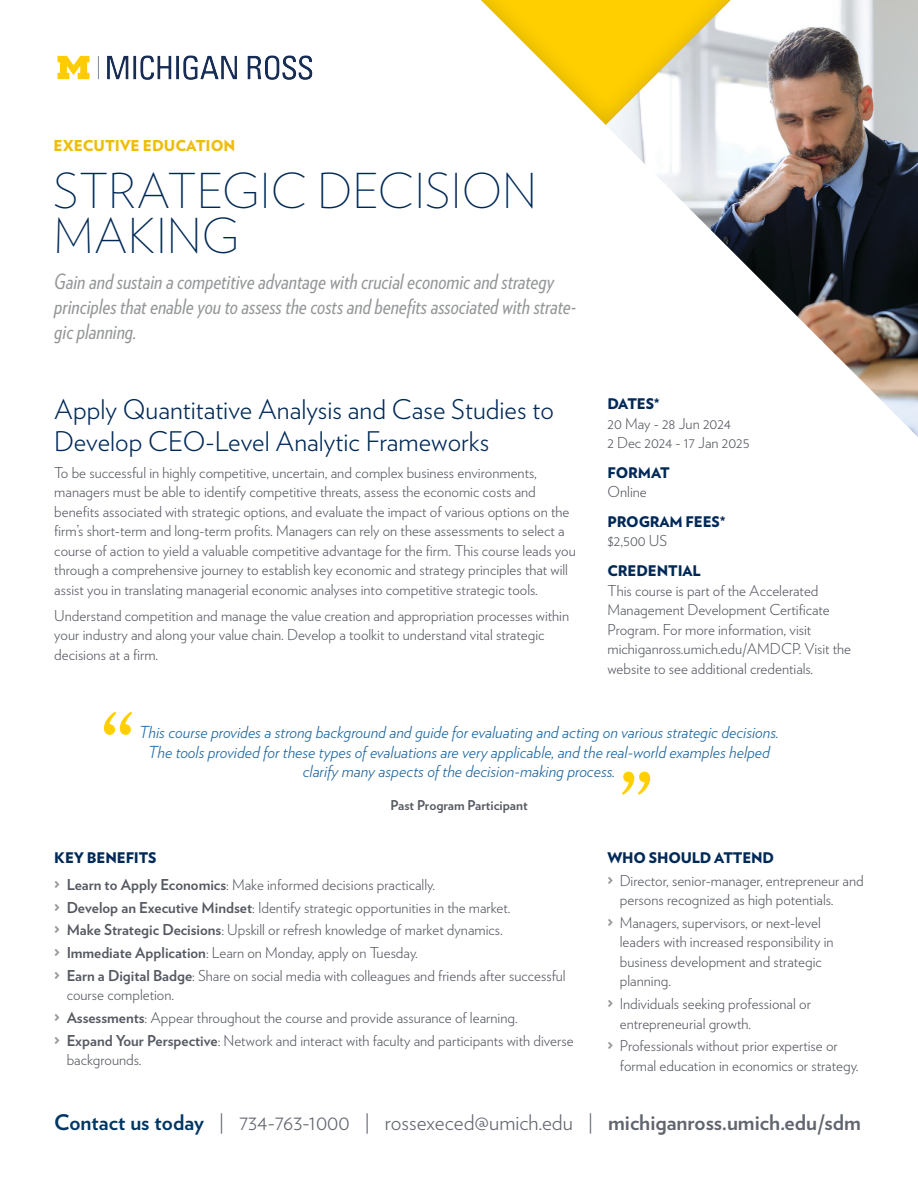
<style>
.page{position:relative;width:918px;height:1188px;background:#fff}
.page>*{position:absolute;margin:0;border:0;box-sizing:border-box;transform-origin:0 0}
.Body_Copy{font:108px "Verlag";color:#ffcf00}
.t1{font:200 48px/45px "Verlag";color:#002957}
.Intro{font:300 27px/32.4px "Verlag";color:#002957}
.t2{font:300 21.45px "Verlag";color:#61656e}
.t3{font:italic 21px/25.2px "Verlag Condensed";color:#949698}
.t4{font:italic 300 16.5px/19.8px "Verlag";color:#18629e;text-align:center}
.Body_Copy-2{font:300 15px/19.5px "Verlag";color:#555962}
.SUBHEAD{font:300 15px/19.5px "Verlag";color:#555962}
.Intro-2{font:900 15px "Verlag";color:#edbd07}
.Intro-3{font:900 14.7px "Verlag";letter-spacing:-.01em;color:#002957}
.t5{font:700 13.5px "Verlag";color:#555962}
.s1{font-weight:900;color:#949698}
.s2{font-weight:700}
.s3{font-weight:700;color:#003663}
</style>
<div class="page">
<svg style="left:609px;top:0;width:309px;height:437px"></svg>
<svg style="left:481px;top:0;width:292px;height:127px"></svg>
<img style="left:57px;top:55px;width:256px;height:25px">
<p class="Intro-2" style="left:54px;top:133px;width:183px">EXECUTIVE EDUCATION</p>
<p class="t1" style="left:54px;top:166px;width:485px">STRATEGIC DECISION<br>MAKING</p>
<p class="t3" style="left:54px;top:268px;width:523px">Gain and sustain a competitive advantage with crucial economic and strategy principles that enable you to assess the costs and benefits associated with strate&shy;gic planning.</p>
<p class="Intro" style="left:54px;top:391px;width:501px">Apply Quantitative Analysis and Case Studies to<br>Develop CEO-Level Analytic Frameworks</p>
<p class="Body_Copy-2" style="left:54px;top:462px;width:523px">To be successful in highly competitive, uncertain, and complex business environments, managers must be able to identify competitive threats, assess the economic costs and benefits associated with strategic options, and evaluate the impact of various options on the firm’s short-term and long-term profits. Managers can rely on these assessments to select a course of action to yield a valuable competitive advantage for the firm. This course leads you through a comprehensive journey to establish key economic and strategy principles that will assist you in translating managerial economic analyses into competitive strategic tools.</p>
<p class="Body_Copy-2" style="left:54px;top:605px;width:516px">Understand competition and manage the value creation and appropriation processes within your industry and along your value chain. Develop a toolkit to understand vital strategic decisions at a firm.</p>
<p class="Intro-3" style="left:608px;top:392px;width:54px">DATES*</p>
<p class="SUBHEAD" style="left:608px;top:413px;width:125px">20 May - 28 Jun 2024</p>
<h3 class="Body_Copy-2" style="left:608px;top:432px;width:144px">2 Dec 2024 - 17 Jan 2025</h3>
<p class="Intro-3" style="left:608px;top:460px;width:64px">FORMAT</p>
<p class="SUBHEAD" style="left:608px;top:481px;width:41px">Online</p>
<p class="Intro-3" style="left:608px;top:509px;width:120px">PROGRAM FEES*</p>
<p class="SUBHEAD" style="left:608px;top:530px;width:61px">$2,500 US</p>
<p class="SUBHEAD" style="left:608px;top:580px;width:245px">This course is part of the Accelerated Management Development Certificate Program. For more information, visit michiganross.umich.edu/AMDCP. Visit the website to see additional credentials.</p>
<p class="Intro-3" style="left:608px;top:559px;width:95px">CREDENTIAL</p>
<p class="Body_Copy" style="left:101px;top:673px;width:36px">“</p>
<p class="t4" style="left:139px;top:721px;width:641px">This course provides a strong background and guide for evaluating and acting on various strategic decisions.<br>The tools provided for these types of evaluations are very applicable, and the real-world examples helped clarify many aspects of the decision-making process.</p>
<p class="Body_Copy" style="left:619px;top:732px;width:36px">”</p>
<p class="t5" style="left:390px;top:794px;width:139px">Past Program Participant</p>
<p class="Intro-3" style="left:54px;top:846px;width:104px">KEY BENEFITS</p>
<p class="Body_Copy-2" style="left:54px;top:874px;width:382px"><span class="s1">&gt;</span> <span class="s2">Learn to Apply Economics</span>: Make informed decisions practically.</p>
<p class="Body_Copy-2" style="left:54px;top:897px;width:458px"><span class="s1">&gt;</span> <span class="s2">Develop an Executive Mindset</span>: Identify strategic opportunities in the market.</p>
<p class="Body_Copy-2" style="left:54px;top:919px;width:450px"><span class="s1">&gt;</span> <span class="s2">Make Strategic Decisions</span>: Upskill or refresh knowledge of market dynamics.</p>
<p class="Body_Copy-2" style="left:54px;top:942px;width:365px"><span class="s1">&gt;</span> <span class="s2">Immediate Application</span>: Learn on Monday, apply on Tuesday.</p>
<p class="Body_Copy-2" style="left:67px;top:965px;width:501px;text-indent:-12px"><span class="s1">&gt;</span> <span class="s2">Earn a Digital Badge</span>: Share on social media with colleagues and friends after successful course completion.</p>
<p class="Body_Copy-2" style="left:54px;top:1007px;width:465px"><span class="s1">&gt;</span> <span class="s2">Assessments</span>: Appear throughout the course and provide assurance of learning.</p>
<p class="Body_Copy-2" style="left:67px;top:1030px;width:508px;text-indent:-12px"><span class="s1">&gt;</span> <span class="s2">Expand Your Perspective</span>: Network and interact with faculty and participants with diverse backgrounds.</p>
<p class="Intro-3" style="left:608px;top:846px;width:168px">WHO SHOULD ATTEND</p>
<p class="Body_Copy-2" style="left:620px;top:870px;width:245px;text-indent:-12px"><span class="s1">&gt;</span> Director, senior-manager, entrepreneur and persons recognized as high potentials.</p>
<p class="Body_Copy-2" style="left:620px;top:912px;width:215px;text-indent:-12px"><span class="s1">&gt;</span> Managers, supervisors, or next-level leaders with increased responsibility in business development and strategic planning.</p>
<p class="Body_Copy-2" style="left:620px;top:993px;width:193px;text-indent:-12px"><span class="s1">&gt;</span> Individuals seeking professional or entrepreneurial growth.</p>
<p class="Body_Copy-2" style="left:620px;top:1035px;width:240px;text-indent:-12px"><span class="s1">&gt;</span> Professionals without prior expertise or formal education in economics or strategy.</p>
<p class="t2" style="left:54px;top:1106px;width:808px"><span class="s3">Contact us today</span> | 734-763-1000 | rossexeced@umich.edu | <span class="s2">michiganross.umich.edu/sdm</span></p>
</div>
